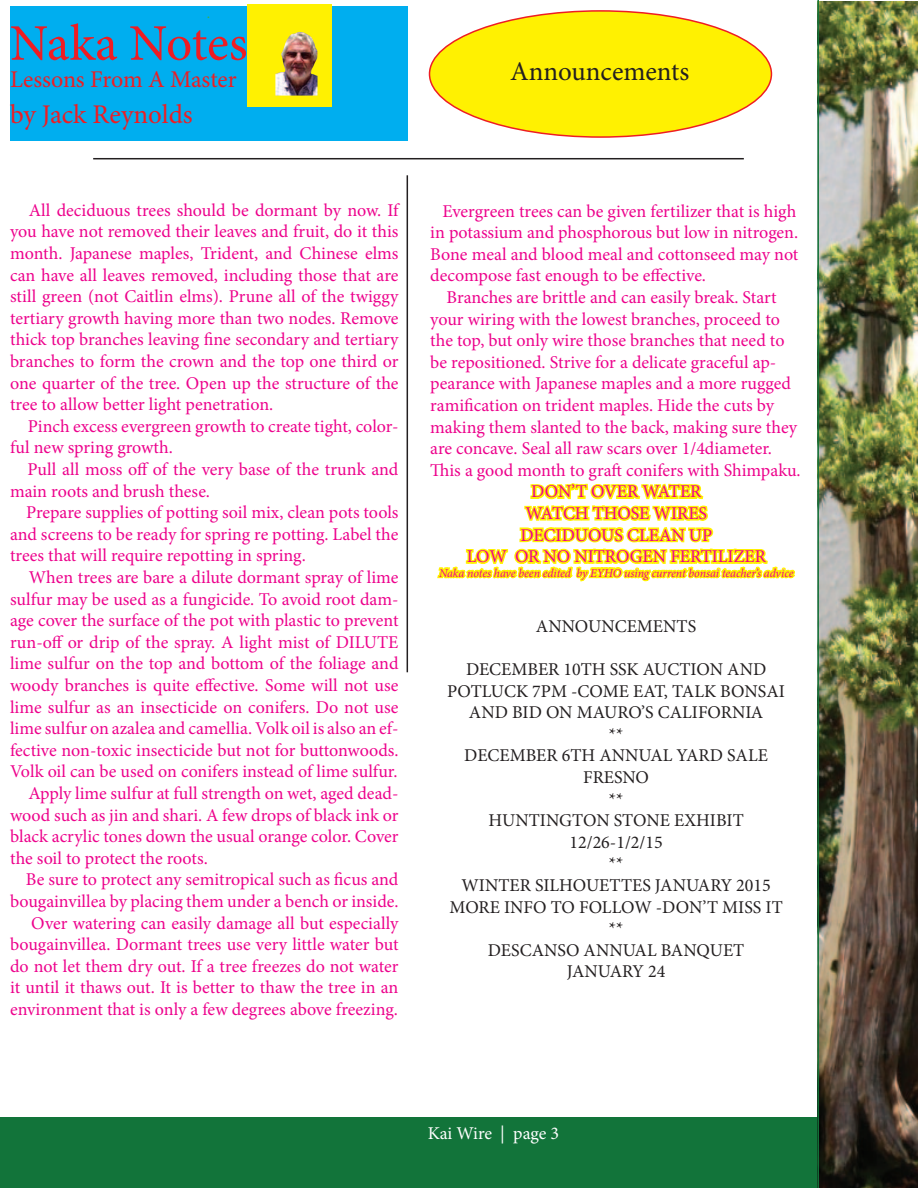
<style>
.page{position:relative;width:918px;height:1188px;background:#fff}
.page>*{position:absolute;margin:0;border:0;box-sizing:border-box;transform-origin:0 0}
.t1{font:51.3px "Minion Pro";letter-spacing:-.005em;color:#ee1d23}
.t2{font:27px "Minion Pro";letter-spacing:-.005em;color:#ee1d23}
.t3{font:27px "Minion Pro";color:#231f20}
.t4{font:24px "Minion Pro";letter-spacing:-.005em;color:#ee1d23}
.t5{font:18px/21.6px "Minion Pro";color:#ed028c;text-align:justify}
.t6{font:18px/21.6px "Minion Pro";color:#231f20;text-align:center}
.t7{font:18px "Minion Pro";letter-spacing:-.01em;color:#fff}
.t8{font:italic 15px "Minion Pro";color:#40ae49}
.t9{font:italic 12px "Minion Pro";letter-spacing:-.005em;color:#ed028c}
</style>
<div class="page">
<div style="left:0;top:1117px;width:907px;height:71px;background:#12743a"></div>
<hr style="left:407px;top:175px;width:1px;height:497px;background:#231f20">
<hr style="left:93px;top:158px;width:651px;height:1px;background:#231f20">
<img style="left:819px;top:1px;width:99px;height:1187px">
<hr style="left:817px;top:0;width:2px;height:1188px;background:#12743a">
<div style="left:10px;top:7px;width:398px;height:134px;background:#00aeef"></div>
<div style="left:248px;top:4px;width:84px;height:102px;background:#fff101"></div>
<img style="left:275px;top:32px;width:43px;height:64px">
<div style="left:430px;top:11px;width:341px;height:126px;background:#fff101;border-radius:50%"></div>
<svg style="left:437px;top:483px;width:358px;height:99px"></svg>
<p class="t8" style="left:207px;top:3px;width:5px">.</p>
<p class="t1" style="left:10px;top:9px;width:239px">Naka Notes</p>
<p class="t4" style="left:10px;top:63px;width:228px">Lessons From A Master</p>
<p class="t2" style="left:10px;top:96px;width:184px">by Jack Reynolds</p>
<p class="t5" style="left:10px;top:199px;width:390px;text-indent:19px">All deciduous trees should be dormant by now. If you have not removed their leaves and fruit, do it this month. Japanese maples, Trident, and Chinese elms can have all leaves removed, including those that are still green (not Caitlin elms). Prune all of the twiggy tertiary growth having more than two nodes. Remove thick top branches leaving fine secondary and tertiary branches to form the crown and the top one third or one quarter of the tree. Open up the structure of the tree to allow better light penetration.</p>
<p class="t5" style="left:10px;top:415px;width:390px;text-indent:18px">Pinch excess evergreen growth to create tight, color&shy;ful new spring growth.</p>
<p class="t5" style="left:10px;top:458px;width:390px;text-indent:17px">Pull all moss off of the very base of the trunk and main roots and brush these.</p>
<p class="t5" style="left:10px;top:502px;width:390px;text-indent:16px">Prepare supplies of potting soil mix, clean pots tools and screens to be ready for spring re potting. Label the trees that will require repotting in spring.</p>
<p class="t5" style="left:10px;top:566px;width:390px;text-indent:19px">When trees are bare a dilute dormant spray of lime sulfur may be used as a fungicide. To avoid root dam&shy;age cover the surface of the pot with plastic to prevent run-off or drip of the spray. A light mist of DILUTE lime sulfur on the top and bottom of the foliage and woody branches is quite effective. Some will not use lime sulfur as an insecticide on conifers. Do not use lime sulfur on azalea and camellia. Volk oil is also an ef&shy;fective non-toxic insecticide but not for buttonwoods.<br>Volk oil can be used on conifers instead of lime sulfur.</p>
<p class="t5" style="left:10px;top:782px;width:390px;text-indent:19px">Apply lime sulfur at full strength on wet, aged dead&shy;wood such as jin and shari. A few drops of black ink or black acrylic tones down the usual orange color. Cover the soil to protect the roots.</p>
<p class="t5" style="left:10px;top:869px;width:390px;text-align:right">Be sure to protect any semitropical such as ficus and bougainvillea by placing them under a bench or inside.</p>
<p class="t5" style="left:10px;top:912px;width:390px;text-indent:21px">Over watering can easily damage all but especially bougainvillea. Dormant trees use very little water but do not let them dry out. If a tree freezes do not water it until it thaws out. It is better to thaw the tree in an environment that is only a few degrees above freezing.</p>
<p class="t3" style="left:510px;top:54px;width:181px">Announcements</p>
<p class="t5" style="left:430px;top:200px;width:370px;text-indent:12px">Evergreen trees can be given fertilizer that is high in potassium and phosphorous but low in nitrogen.<br>Bone meal and blood meal and cottonseed may not decompose fast enough to be effective.</p>
<p class="t5" style="left:430px;top:287px;width:368px;text-align:left;text-indent:16px">Branches are brittle and can easily break. Start your wiring with the lowest branches, proceed to the top, but only wire those branches that need to be repositioned. Strive for a delicate graceful ap&shy;pearance with Japanese maples and a more rugged ramification on trident maples. Hide the cuts by making them slanted to the back, making sure they are concave. Seal all raw scars over 1/4diameter.</p>
<p class="t5" style="left:430px;top:459px;width:372px">This a good month to graft conifers with Shimpaku.</p>
<p class="t5" style="left:531px;top:481px;width:172px">DON’T OVER WATER</p>
<p class="t5" style="left:526px;top:503px;width:183px">WATCH THOSE WIRES</p>
<p class="t5" style="left:520px;top:524px;width:193px">DECIDUOUS CLEAN UP</p>
<p class="t5" style="left:467px;top:546px;width:301px">LOW OR NO NITROGEN FERTILIZER</p>
<p class="t9" style="left:439px;top:565px;width:356px">Naka notes have been edited by EYHO using current bonsai teacher’s advice</p>
<p class="t6" style="left:536px;top:615px;width:162px">ANNOUNCEMENTS</p>
<p class="t6" style="left:466px;top:659px;width:302px">DECEMBER 10TH SSK AUCTION AND</p>
<p class="t6" style="left:447px;top:680px;width:339px">POTLUCK 7PM -COME EAT, TALK BONSAI<br>AND BID ON MAURO’S CALIFORNIA</p>
<p class="t6" style="left:609px;top:723px;width:16px">**</p>
<p class="t6" style="left:464px;top:745px;width:305px">DECEMBER 6TH ANNUAL YARD SALE</p>
<p class="t6" style="left:583px;top:767px;width:67px">FRESNO</p>
<p class="t6" style="left:609px;top:788px;width:16px">**</p>
<p class="t6" style="left:488px;top:810px;width:257px">HUNTINGTON STONE EXHIBIT</p>
<p class="t6" style="left:569px;top:831px;width:95px">12/26-1/2/15</p>
<p class="t6" style="left:609px;top:853px;width:16px">**</p>
<p class="t6" style="left:461px;top:875px;width:311px">WINTER SILHOUETTES JANUARY 2015</p>
<p class="t6" style="left:449px;top:896px;width:335px">MORE INFO TO FOLLOW -DON’T MISS IT</p>
<p class="t6" style="left:609px;top:918px;width:16px">**</p>
<p class="t6" style="left:488px;top:939px;width:258px">DESCANSO ANNUAL BANQUET</p>
<p class="t6" style="left:567px;top:961px;width:100px">JANUARY 24</p>
<p class="t7" style="left:428px;top:1121px;width:133px">Kai Wire | page 3</p>
</div>
